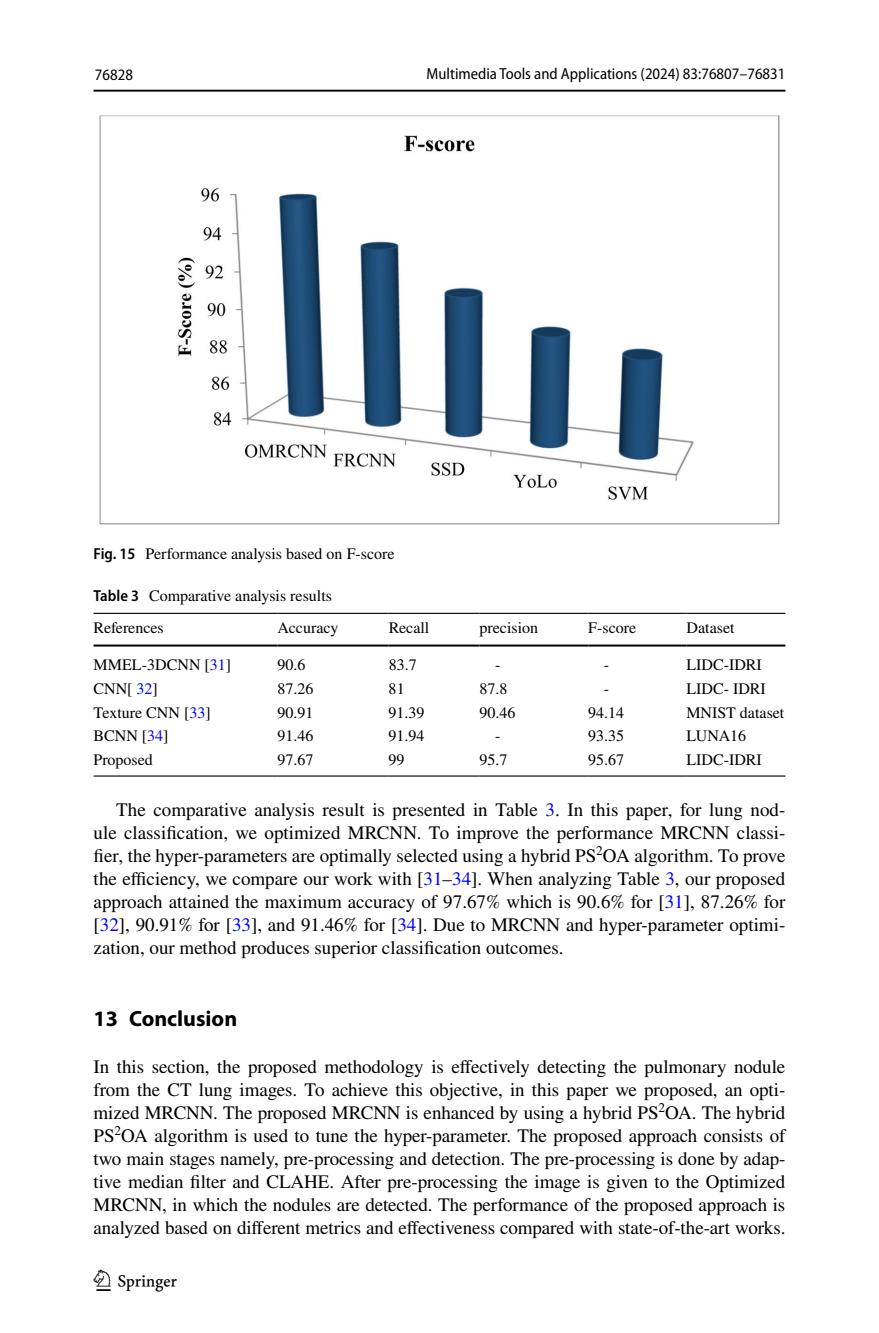
<style>
.page{position:relative;width:879px;height:1333px;background:#fff}
.page>*{position:absolute;margin:0;border:0;box-sizing:border-box;transform-origin:0 0}
.t1{font:30px "Springnew Regular 4";color:#000}
.t2{font:700 22px "Myriad Pro";color:#000}
.t3{font:19px/23px "STIX";color:#000;text-align:justify}
.t4{font:16px/31.6px "STIX";color:#000}
.t5{font:semi-condensed 16px "Myriad Pro";color:#000}
.s1{font-family:"Myriad Pro";font-weight:600;font-stretch:semi-condensed}
.s2{color:#00f}
</style>
<div class="page">
<hr style="left:94px;top:90px;width:691px;height:2px;background:#000">
<img style="left:99px;top:116px;width:681px;height:408px">
<hr style="left:94px;top:612px;width:183px;height:2px;background:#000">
<hr style="left:94px;top:644px;width:183px;height:2px;background:#000">
<hr style="left:277px;top:612px;width:112px;height:2px;background:#000">
<hr style="left:277px;top:644px;width:112px;height:2px;background:#000">
<hr style="left:389px;top:612px;width:90px;height:2px;background:#000">
<hr style="left:389px;top:644px;width:90px;height:2px;background:#000">
<hr style="left:479px;top:612px;width:109px;height:2px;background:#000">
<hr style="left:479px;top:644px;width:109px;height:2px;background:#000">
<hr style="left:588px;top:612px;width:98px;height:2px;background:#000">
<hr style="left:588px;top:644px;width:98px;height:2px;background:#000">
<hr style="left:686px;top:612px;width:99px;height:2px;background:#000">
<hr style="left:686px;top:644px;width:99px;height:2px;background:#000">
<hr style="left:94px;top:775px;width:183px;height:1px;background:#000">
<hr style="left:277px;top:775px;width:112px;height:1px;background:#000">
<hr style="left:389px;top:775px;width:90px;height:1px;background:#000">
<hr style="left:479px;top:775px;width:109px;height:1px;background:#000">
<hr style="left:588px;top:775px;width:98px;height:1px;background:#000">
<hr style="left:686px;top:775px;width:99px;height:1px;background:#000">
<p class="t5" style="left:95px;top:66px;width:39px">76828</p>
<p class="t5" style="left:426px;top:65px;width:360px">Multimedia Tools and Applications (2024) 83:76807–76831</p>
<p class="t4" style="left:94px;top:539px;width:303px"><span class="s1">Fig. 15</span> Performance analysis based on F-score</p>
<p class="t4" style="left:94px;top:580px;width:240px"><span class="s1">Table 3</span> Comparative analysis results<br>References</p>
<p class="t4" style="left:277px;top:612px;width:63px">Accuracy</p>
<p class="t4" style="left:389px;top:612px;width:42px">Recall</p>
<p class="t4" style="left:479px;top:612px;width:60px">precision</p>
<p class="t4" style="left:588px;top:612px;width:49px">F-score</p>
<p class="t4" style="left:686px;top:612px;width:49px">Dataset</p>
<p class="t4" style="left:94px;top:649px;width:139px">MMEL-3DCNN [<span class="s2">31</span>]</p>
<p class="t4" style="left:277px;top:649px;width:29px">90.6</p>
<p class="t4" style="left:389px;top:649px;width:29px">83.7</p>
<p class="t4" style="left:495px;top:649px;width:7px">-</p>
<p class="t4" style="left:604px;top:649px;width:7px">-</p>
<p class="t4" style="left:686px;top:649px;width:77px">LIDC-IDRI</p>
<p class="t4" style="left:94px;top:674px;width:66px">CNN[ <span class="s2">32</span>]</p>
<p class="t4" style="left:277px;top:674px;width:37px">87.26</p>
<p class="t4" style="left:389px;top:674px;width:17px">81</p>
<p class="t4" style="left:479px;top:674px;width:29px">87.8</p>
<p class="t4" style="left:604px;top:674px;width:7px">-</p>
<p class="t4" style="left:686px;top:674px;width:81px">LIDC- IDRI</p>
<p class="t4" style="left:93px;top:697px;width:119px">Texture CNN [<span class="s2">33</span>]</p>
<p class="t4" style="left:277px;top:697px;width:37px">90.91</p>
<p class="t4" style="left:389px;top:697px;width:37px">91.39</p>
<p class="t4" style="left:479px;top:697px;width:37px">90.46</p>
<p class="t4" style="left:588px;top:697px;width:37px">94.14</p>
<p class="t4" style="left:686px;top:697px;width:99px">MNIST dataset</p>
<p class="t4" style="left:93px;top:721px;width:77px">BCNN [<span class="s2">34</span>]</p>
<p class="t4" style="left:277px;top:721px;width:37px">91.46</p>
<p class="t4" style="left:389px;top:721px;width:37px">91.94</p>
<p class="t4" style="left:495px;top:721px;width:7px">-</p>
<p class="t4" style="left:588px;top:721px;width:37px">93.35</p>
<p class="t4" style="left:686px;top:721px;width:61px">LUNA16</p>
<p class="t4" style="left:93px;top:744px;width:61px">Proposed</p>
<p class="t4" style="left:277px;top:744px;width:37px">97.67</p>
<p class="t4" style="left:389px;top:744px;width:17px">99</p>
<p class="t4" style="left:479px;top:744px;width:29px">95.7</p>
<p class="t4" style="left:588px;top:744px;width:37px">95.67</p>
<p class="t4" style="left:686px;top:744px;width:77px">LIDC-IDRI</p>
<p class="t3" style="left:94px;top:799px;width:693px;text-indent:23px">The comparative analysis result is presented in Table <span class="s2">3</span>. In this paper, for lung nod&shy;ule classification, we optimized MRCNN. To improve the performance MRCNN classi&shy;fier, the hyper-parameters are optimally selected using a hybrid PS<sup>2</sup>OA algorithm. To prove the efficiency, we compare our work with [<span class="s2">31</span>–<span class="s2">34</span>]. When analyzing Table <span class="s2">3</span>, our proposed approach attained the maximum accuracy of 97.67% which is 90.6% for [<span class="s2">31</span>], 87.26% for [<span class="s2">32</span>], 90.91% for [<span class="s2">33</span>], and 91.46% for [<span class="s2">34</span>]. Due to MRCNN and hyper-parameter optimi&shy;zation, our method produces superior classification outcomes.</p>
<p class="t2" style="left:94px;top:1004px;width:145px">13 Conclusion</p>
<p class="t3" style="left:94px;top:1056px;width:693px">In this section, the proposed methodology is effectively detecting the pulmonary nodule from the CT lung images. To achieve this objective, in this paper we proposed, an opti&shy;mized MRCNN. The proposed MRCNN is enhanced by using a hybrid PS<sup>2</sup>OA. The hybrid PS<sup>2</sup>OA algorithm is used to tune the hyper-parameter. The proposed approach consists of two main stages namely, pre-processing and detection. The pre-processing is done by adap&shy;tive median filter and CLAHE. After pre-processing the image is given to the Optimized MRCNN, in which the nodules are detected. The performance of the proposed approach is analyzed based on different metrics and effectiveness compared with state-of-the-art works.</p>
<h1 class="t1" style="left:96px;top:1269px;width:83px">1 3</h1>
</div>
